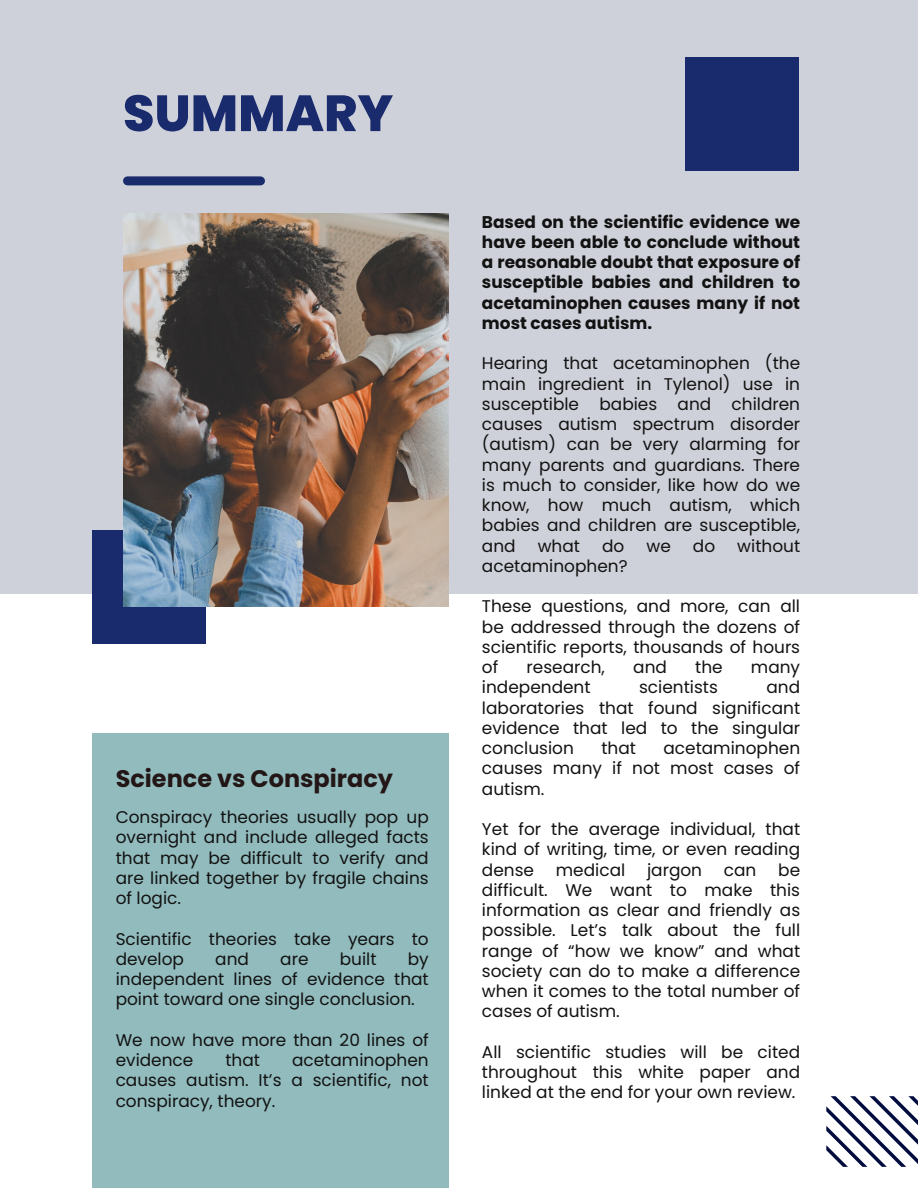
<style>
.page{position:relative;width:918px;height:1188px;background:#fff}
.page>*{position:absolute;margin:0;border:0;box-sizing:border-box;transform-origin:0 0}
.t1{font:800 50.85px "Poppins";color:#1a2b6d}
.t2{font:700 24px "Poppins";color:#231616}
.t3{font:16.95px/20.2px "Poppins";color:#121212;text-align:justify}
.t4{font:700 16.95px/20.2px "Poppins";color:#121212;text-align:justify}
</style>
<div class="page">
<div style="left:0;top:0;width:918px;height:594px;background:#cfd1da"></div>
<div style="left:92px;top:530px;width:114px;height:114px;background:#1a2b6d"></div>
<div style="left:685px;top:57px;width:114px;height:114px;background:#1a2b6d"></div>
<img style="left:123px;top:213px;width:325px;height:394px">
<div style="left:128px;top:176px;width:133px;height:9px;background:#1a2b6d"></div>
<svg style="left:826px;top:1096px;width:92px;height:71px"></svg>
<div style="left:92px;top:733px;width:357px;height:455px;background:#92bbbd"></div>
<p class="t1" style="left:123px;top:78px;width:272px">SUMMARY</p>
<p class="t2" style="left:116px;top:762px;width:279px">Science vs Conspiracy</p>
<p class="t3" style="left:116px;top:807px;width:315px">Conspiracy theories usually pop up overnight and include alleged facts that may be difficult to verify and are linked together by fragile chains of logic.</p>
<p class="t3" style="left:116px;top:929px;width:315px">Scientific theories take years to develop</p>
<p class="t3" style="left:215px;top:949px;width:35px">and</p>
<p class="t3" style="left:280px;top:949px;width:30px">are</p>
<p class="t3" style="left:340px;top:949px;width:38px">built</p>
<p class="t3" style="left:116px;top:949px;width:315px;text-indent:292px">by independent lines of evidence that point toward one single conclusion.</p>
<p class="t3" style="left:116px;top:1030px;width:315px">We now have more than 20 lines of evidence</p>
<p class="t3" style="left:116px;top:1050px;width:315px;text-indent:176px">acetaminophen causes autism. It’s a scientific, not conspiracy, theory.</p>
<p class="t3" style="left:225px;top:1050px;width:36px">that</p>
<p class="t4" style="left:482px;top:212px;width:320px">Based on the scientific evidence we have been able to conclude without a reasonable doubt that exposure of susceptible babies and children to acetaminophen causes many if not most cases autism.</p>
<p class="t3" style="left:482px;top:353px;width:320px">Hearing that acetaminophen (the main ingredient in Tylenol) use in susceptible babies and children causes autism spectrum disorder (autism) can be very alarming for many parents and guardians. There is much to consider, like how do we know, how much autism, which babies and children are susceptible, and</p>
<p class="t3" style="left:538px;top:536px;width:44px">what</p>
<p class="t3" style="left:602px;top:536px;width:24px">do</p>
<p class="t3" style="left:647px;top:536px;width:26px">we</p>
<p class="t3" style="left:693px;top:536px;width:24px">do</p>
<p class="t3" style="left:737px;top:536px;width:64px">without</p>
<p class="t3" style="left:482px;top:556px;width:147px">acetaminophen?</p>
<p class="t3" style="left:482px;top:596px;width:320px">These questions, and more, can all be addressed through the dozens of scientific reports, thousands of hours of</p>
<p class="t3" style="left:527px;top:657px;width:80px">research,</p>
<p class="t3" style="left:633px;top:657px;width:35px">and</p>
<p class="t3" style="left:695px;top:657px;width:29px">the</p>
<p class="t3" style="left:751px;top:657px;width:51px">many</p>
<p class="t3" style="left:482px;top:677px;width:110px">independent</p>
<p class="t3" style="left:639px;top:677px;width:80px">scientists</p>
<p class="t3" style="left:482px;top:677px;width:320px;text-indent:284px">and laboratories that found significant evidence that led to the singular conclusion</p>
<p class="t3" style="left:482px;top:738px;width:320px;text-indent:182px">acetaminophen causes many if not most cases of autism.</p>
<p class="t3" style="left:482px;top:819px;width:320px">Yet for the average individual, that kind of writing, time, or even reading dense</p>
<p class="t3" style="left:601px;top:738px;width:36px">that</p>
<p class="t3" style="left:556px;top:860px;width:71px">medical</p>
<p class="t3" style="left:647px;top:860px;width:57px">jargon</p>
<p class="t3" style="left:724px;top:860px;width:34px">can</p>
<p class="t3" style="left:482px;top:860px;width:320px;text-indent:296px">be difficult. We want to make this information as clear and friendly as possible. Let’s talk about the full range of “how we know” and what society can do to make a difference when it comes to the total number of cases of autism.</p>
<p class="t3" style="left:482px;top:1042px;width:320px">All scientific studies will be cited throughout this white paper and linked at the end for your own review.</p>
</div>
